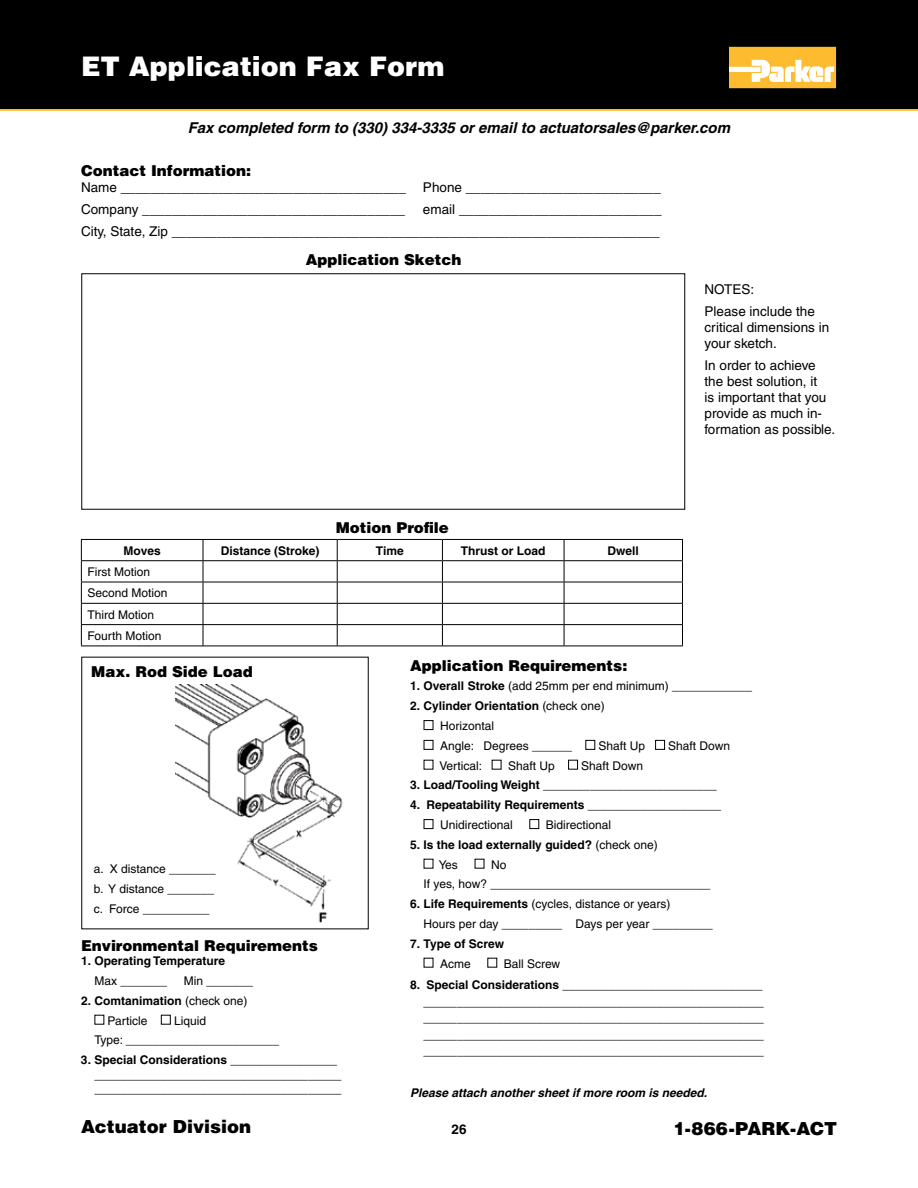
<style>
.page{position:relative;width:918px;height:1188px;background:#fff}
.page>*{position:absolute;margin:0;border:0;box-sizing:border-box;transform-origin:0 0}
.t1{font:900 27px "Helvetica";color:#fff}
.t2{font:900 18px "Helvetica";color:#000}
.t3{font:900 15px "Helvetica";color:#000}
.t4{font:italic 700 15px "Helvetica";color:#000}
.t5{font:13.5px/16.2px "Helvetica";color:#000}
.t6{font:700 13.5px "Helvetica";color:#000}
.t7{font:12px/19.8px "Helvetica";color:#000}
.t8{font:700 12px/19.8px "Helvetica";color:#000}
.t9{font:italic 700 12px "Helvetica";color:#000}
.s1{font-weight:700}
.s2{font-weight:400}
</style>
<div class="page">
<div style="left:0;top:0;width:917px;height:111px;background:#000"></div>
<svg style="left:729px;top:47px;width:107px;height:41px"></svg>
<svg style="left:917px;top:0;width:1px;height:111px"></svg>
<hr style="left:81px;top:539px;width:122px;height:1px;background:#000">
<hr style="left:203px;top:539px;width:134px;height:1px;background:#000">
<hr style="left:337px;top:539px;width:105px;height:1px;background:#000">
<hr style="left:442px;top:539px;width:122px;height:1px;background:#000">
<hr style="left:564px;top:539px;width:119px;height:1px;background:#000">
<hr style="left:81px;top:560px;width:122px;height:1px;background:#000">
<hr style="left:203px;top:560px;width:134px;height:1px;background:#000">
<hr style="left:337px;top:560px;width:105px;height:1px;background:#000">
<hr style="left:442px;top:560px;width:122px;height:1px;background:#000">
<hr style="left:564px;top:560px;width:119px;height:1px;background:#000">
<hr style="left:81px;top:582px;width:122px;height:1px;background:#000">
<hr style="left:203px;top:582px;width:134px;height:1px;background:#000">
<hr style="left:337px;top:582px;width:105px;height:1px;background:#000">
<hr style="left:442px;top:582px;width:122px;height:1px;background:#000">
<hr style="left:564px;top:582px;width:119px;height:1px;background:#000">
<hr style="left:81px;top:603px;width:122px;height:1px;background:#000">
<hr style="left:203px;top:603px;width:134px;height:1px;background:#000">
<hr style="left:337px;top:603px;width:105px;height:1px;background:#000">
<hr style="left:442px;top:603px;width:122px;height:1px;background:#000">
<hr style="left:564px;top:603px;width:119px;height:1px;background:#000">
<hr style="left:81px;top:624px;width:122px;height:1px;background:#000">
<svg style="left:81px;top:540px;width:1px;height:106px"></svg>
<hr style="left:203px;top:624px;width:134px;height:1px;background:#000">
<svg style="left:203px;top:540px;width:1px;height:106px"></svg>
<hr style="left:337px;top:624px;width:105px;height:1px;background:#000">
<svg style="left:337px;top:540px;width:1px;height:106px"></svg>
<hr style="left:442px;top:624px;width:122px;height:1px;background:#000">
<svg style="left:442px;top:540px;width:1px;height:106px"></svg>
<hr style="left:564px;top:624px;width:119px;height:1px;background:#000">
<svg style="left:564px;top:540px;width:1px;height:106px"></svg>
<svg style="left:682px;top:540px;width:1px;height:106px"></svg>
<hr style="left:81px;top:646px;width:602px;height:1px;background:#000">
<img style="left:175px;top:684px;width:168px;height:239px">
<div style="left:161px;top:1015px;width:10px;height:10px;border:1px solid #000"></div>
<div style="left:424px;top:720px;width:9px;height:10px;border:1px solid #000"></div>
<div style="left:424px;top:740px;width:9px;height:10px;border:1px solid #000"></div>
<div style="left:585px;top:740px;width:10px;height:10px;border:1px solid #000"></div>
<div style="left:655px;top:740px;width:10px;height:10px;border:1px solid #000"></div>
<div style="left:568px;top:760px;width:10px;height:10px;border:1px solid #000"></div>
<div style="left:424px;top:819px;width:9px;height:10px;border:1px solid #000"></div>
<div style="left:529px;top:819px;width:10px;height:10px;border:1px solid #000"></div>
<p class="t1" style="left:81px;top:49px;width:365px">ET Application Fax Form</p>
<p class="t4" style="left:188px;top:119px;width:544px">Fax completed form to (330) 334-3335 or email to actuatorsales@parker.com</p>
<p class="t3" style="left:81px;top:161px;width:172px">Contact Information:</p>
<p class="t5" style="left:81px;top:180px;width:326px">Name ______________________________________</p>
<p class="t5" style="left:423px;top:180px;width:239px">Phone __________________________</p>
<p class="t5" style="left:81px;top:201px;width:326px">Company ___________________________________</p>
<p class="t5" style="left:81px;top:198px;width:582px;line-height:21.6px;text-align:right">email ___________________________<br>City, State, Zip _________________________________________________________________</p>
<p class="t3" style="left:306px;top:250px;width:157px">Application Sketch</p>
<p class="t3" style="left:336px;top:518px;width:115px">Motion Profile</p>
<p class="t5" style="left:705px;top:278px;width:112px;line-height:21.6px">NOTES:<br>Please include the</p>
<p class="t5" style="left:705px;top:319px;width:126px">critical dimensions in your sketch.</p>
<p class="t5" style="left:705px;top:357px;width:132px">In order to achieve the best solution, it<br>is important that you provide as much in&shy;formation as possible.</p>
<p class="t8" style="left:124px;top:540px;width:39px">Moves</p>
<p class="t8" style="left:221px;top:540px;width:100px">Distance (Stroke)</p>
<p class="t8" style="left:376px;top:540px;width:30px">Time</p>
<p class="t8" style="left:461px;top:540px;width:86px">Thrust or Load</p>
<p class="t8" style="left:608px;top:540px;width:33px">Dwell</p>
<p class="t7" style="left:87px;top:561px;width:82px;line-height:21.3px">First Motion<br>Second Motion<br>Third Motion<br>Fourth Motion</p>
<p class="t3" style="left:91px;top:662px;width:163px">Max. Rod Side Load</p>
<p class="t3" style="left:410px;top:656px;width:219px">Application Requirements:</p>
<p class="t7" style="left:410px;top:676px;width:343px"><span class="s1">1. Overall Stroke</span> (add 25mm per end minimum) ____________</p>
<p class="t7" style="left:440px;top:696px;width:166px;text-indent:-30px"><span class="s1">2. Cylinder Orientation</span> (check one)<br>Horizontal<br>Angle: Degrees ______</p>
<p class="t7" style="left:599px;top:736px;width:48px">Shaft Up</p>
<p class="t7" style="left:668px;top:736px;width:63px">Shaft Down</p>
<p class="t7" style="left:94px;top:859px;width:124px">a. X distance _______ b. Y distance _______ c. Force __________</p>
<p class="t3" style="left:81px;top:936px;width:238px">Environmental Requirements</p>
<p class="t8" style="left:94px;top:951px;width:132px;text-indent:-14px">1. Operating Temperature<br><span class="s2">Max _______</span></p>
<p class="t7" style="left:184px;top:971px;width:71px">Min _______</p>
<p class="t7" style="left:108px;top:991px;width:142px;text-indent:-27px"><span class="s1">2. Comtanimation</span> (check one)<br>Particle</p>
<p class="t7" style="left:94px;top:1010px;width:186px;text-align:center">Liquid<br>Type: _______________________</p>
<p class="t7" style="left:94px;top:1053px;width:252px;line-height:14.4px;text-indent:-14px"><span class="s1">3. Special Considerations</span> ________________. _____________________________________. _____________________________________.</p>
<p class="t7" style="left:439px;top:755px;width:44px">Vertical:</p>
<p class="t7" style="left:508px;top:755px;width:48px">Shaft Up</p>
<p class="t7" style="left:581px;top:755px;width:63px">Shaft Down</p>
<p class="t7" style="left:410px;top:775px;width:308px"><span class="s1">3. Load/Tooling Weight</span> __________________________</p>
<p class="t7" style="left:440px;top:795px;width:283px;text-indent:-30px"><span class="s1">4. Repeatability Requirements</span> ____________________<br>Unidirectional</p>
<p class="t7" style="left:546px;top:815px;width:67px">Bidirectional</p>
<p class="t8" style="left:439px;top:834px;width:220px;text-indent:-29px">5. Is the load externally guided? <span class="s2">(check one)<br>Yes</span></p>
<p class="t7" style="left:424px;top:854px;width:288px;text-indent:67px">No<br>If yes, how? _________________________________</p>
<p class="t7" style="left:424px;top:894px;width:291px;text-indent:-14px"><span class="s1">6. Life Requirements</span> (cycles, distance or years)<br>Hours per day _________ Days per year _________</p>
<p class="t8" style="left:410px;top:933px;width:95px;text-align:center">7. Type of Screw<br><span class="s2">Acme</span></p>
<p class="t7" style="left:504px;top:953px;width:58px">Ball Screw</p>
<p class="t7" style="left:424px;top:977px;width:345px;line-height:16.5px;text-align:justify;text-indent:-14px"><span class="s1">8. Special Considerations</span> ______________________________. ___________________________________________________. ___________________________________________________. ___________________________________________________. ___________________________________________________</p>
<p class="t9" style="left:410px;top:1086px;width:299px">Please attach another sheet if more room is needed.</p>
<p class="t2" style="left:81px;top:1115px;width:172px">Actuator Division</p>
<p class="t6" style="left:451px;top:1121px;width:17px">26</p>
<p class="t2" style="left:673px;top:1116px;width:165px">1-866-PARK-ACT</p>
</div>
